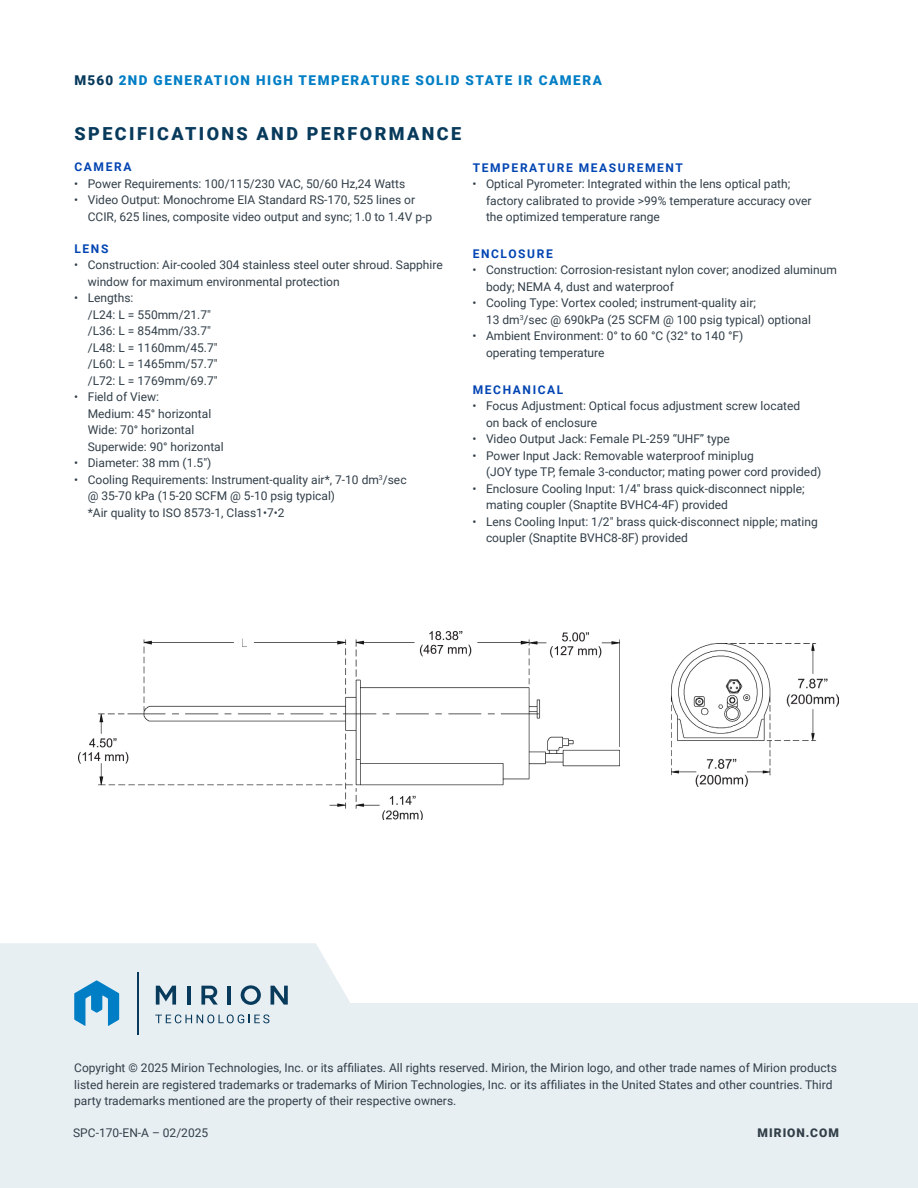
<style>
.page{position:relative;width:918px;height:1188px;background:#fff}
.page>*{position:absolute;margin:0;border:0;box-sizing:border-box;transform-origin:0 0}
.H3_Subhead{font:900 18px "Roboto";letter-spacing:.135em;color:#083a5c}
.H3_Subhead-2{font:900 13.5px "Roboto";letter-spacing:.115em;color:#007ec5}
.t1{font:12px/16.5px "Roboto";color:#313e48}
.H3_Subhead-3{font:700 12px "Roboto";letter-spacing:.135em;color:#0044b2}
.t2{font:900 12px "Roboto";letter-spacing:.085em;color:#313e48}
.s1{color:#083a5c}
</style>
<div class="page">
<img style="left:78px;top:631px;width:542px;height:188px">
<img style="left:672px;top:643px;width:167px;height:144px">
<div style="left:0;top:1003px;width:918px;height:185px;background:#e8eff3"></div>
<svg style="left:0;top:943px;width:350px;height:92px"></svg>
<p class="H3_Subhead-2" style="left:74px;top:71px;width:529px"><span class="s1">M560</span> 2ND GENERATION HIGH TEMPERATURE SOLID STATE IR CAMERA</p>
<p class="H3_Subhead" style="left:75px;top:121px;width:388px">SPECIFICATIONS AND PERFORMANCE</p>
<p class="H3_Subhead-3" style="left:74px;top:158px;width:59px">CAMERA</p>
<p class="t1" style="left:74px;top:175px;width:333px">• Power Requirements: 100/115/230 VAC, 50/60 Hz,24 Watts</p>
<p class="t1" style="left:88px;top:191px;width:346px;text-indent:-14px">• Video Output: Monochrome EIA Standard RS-170, 525 lines or<br>CCIR, 625 lines, composite video output and sync; 1.0 to 1.4V p-p</p>
<p class="H3_Subhead-3" style="left:74px;top:240px;width:35px">LENS</p>
<p class="t1" style="left:88px;top:256px;width:357px;text-indent:-14px">• Construction: Air-cooled 304 stainless steel outer shroud. Sapphire window for maximum environmental protection</p>
<p class="t1" style="left:88px;top:289px;width:131px;text-indent:-14px">• Lengths:<br>/L24: L = 550mm/21.7" /L36: L = 854mm/33.7" /L48: L = 1160mm/45.7" /L60: L = 1465mm/57.7" /L72: L = 1769mm/69.7"</p>
<p class="t1" style="left:88px;top:388px;width:137px;text-indent:-14px">• Field of View:<br>Medium: 45° horizontal<br>Wide: 70° horizontal<br>Superwide: 90° horizontal</p>
<p class="t1" style="left:74px;top:454px;width:139px">• Diameter: 38 mm (1.5")</p>
<p class="t1" style="left:88px;top:471px;width:320px;text-indent:-14px">• Cooling Requirements: Instrument-quality air*, 7-10 dm<sup>3</sup>/sec @ 35-70 kPa (15-20 SCFM @ 5-10 psig typical)<br>*Air quality to ISO 8573-1, Class1•7•2</p>
<p class="H3_Subhead-3" style="left:473px;top:159px;width:212px">TEMPERATURE MEASUREMENT</p>
<p class="t1" style="left:486px;top:175px;width:327px;text-indent:-14px">• Optical Pyrometer: Integrated within the lens optical path; factory calibrated to provide &gt;99% temperature accuracy over the optimized temperature range</p>
<p class="H3_Subhead-3" style="left:473px;top:245px;width:82px">ENCLOSURE</p>
<p class="t1" style="left:486px;top:261px;width:352px;text-indent:-14px">• Construction: Corrosion-resistant nylon cover; anodized aluminum body; NEMA 4, dust and waterproof</p>
<p class="t1" style="left:486px;top:294px;width:326px;text-indent:-14px">• Cooling Type: Vortex cooled; instrument-quality air;<br>13 dm<sup>3</sup>/sec @ 690kPa (25 SCFM @ 100 psig typical) optional</p>
<p class="t1" style="left:486px;top:327px;width:259px;text-indent:-14px">• Ambient Environment: 0° to 60 °C (32° to 140 °F) operating temperature</p>
<p class="H3_Subhead-3" style="left:473px;top:381px;width:92px">MECHANICAL</p>
<p class="t1" style="left:486px;top:397px;width:316px;text-indent:-14px">• Focus Adjustment: Optical focus adjustment screw located on back of enclosure</p>
<p class="t1" style="left:472px;top:430px;width:259px">• Video Output Jack: Female PL-259 “UHF” type</p>
<p class="t1" style="left:486px;top:447px;width:337px;text-indent:-14px">• Power Input Jack: Removable waterproof miniplug<br>(JOY type TP, female 3-conductor; mating power cord provided)</p>
<p class="t1" style="left:486px;top:480px;width:320px;text-indent:-14px">• Enclosure Cooling Input: 1/4" brass quick-disconnect nipple; mating coupler (Snaptite BVHC4-4F) provided</p>
<p class="t1" style="left:486px;top:513px;width:333px;text-indent:-14px">• Lens Cooling Input: 1/2" brass quick-disconnect nipple; mating coupler (Snaptite BVHC8-8F) provided</p>
<p class="t1" style="left:74px;top:1059px;width:764px">Copyright © 2025 Mirion Technologies, Inc. or its affiliates. All rights reserved. Mirion, the Mirion logo, and other trade names of Mirion products listed herein are registered trademarks or trademarks of Mirion Technologies, Inc. or its affiliates in the United States and other countries. Third party trademarks mentioned are the property of their respective owners.</p>
<p class="t1" style="left:73px;top:1124px;width:137px">SPC-170-EN-A – 02/2025</p>
<p class="t2" style="left:758px;top:1124px;width:83px">MIRION.COM</p>
<p class="t2" style="left:54px;top:1122px;width:35px">M555</p>
<p class="t2" style="left:782px;top:1119px;width:83px">MIRION.COM</p>
</div>
